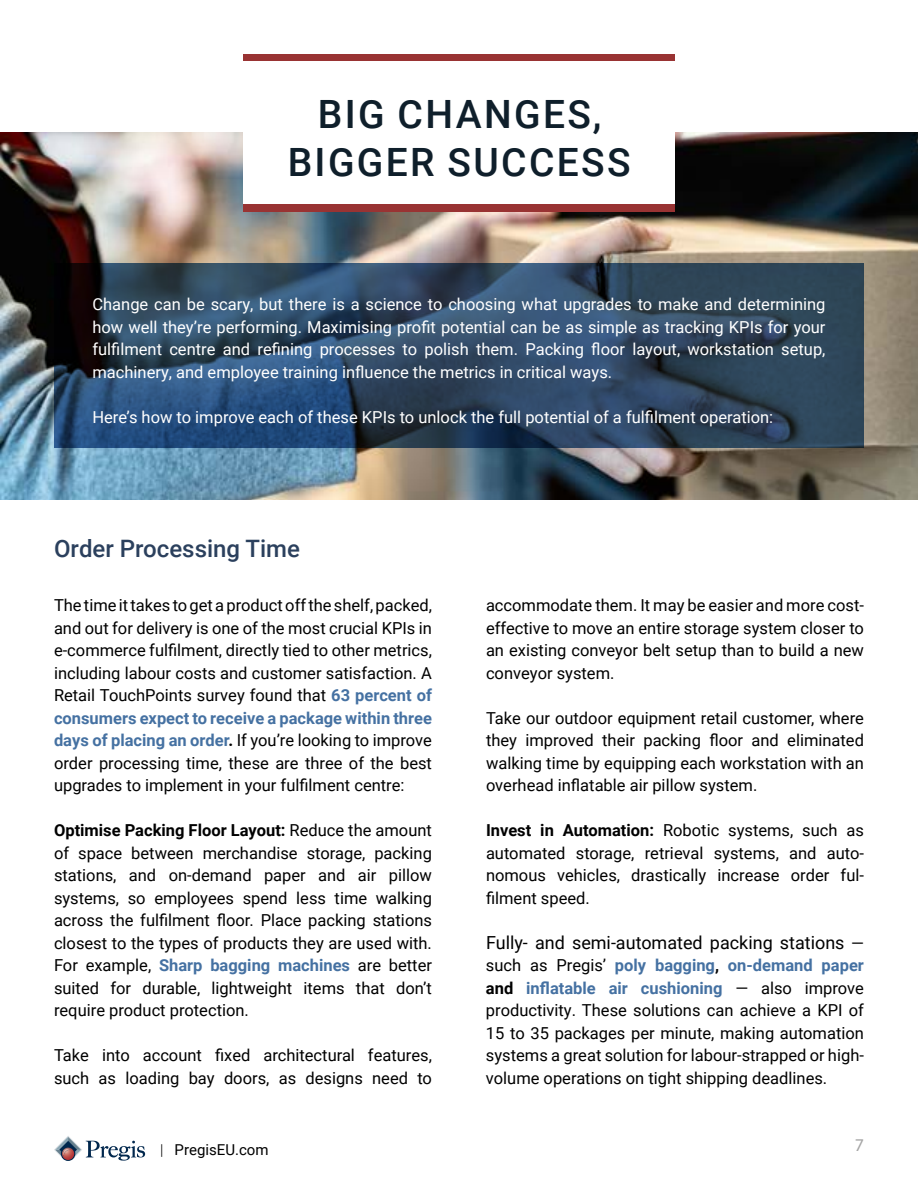
<style>
.page{position:relative;width:918px;height:1188px;background:#fff}
.page>*{position:absolute;margin:0;border:0;box-sizing:border-box;transform-origin:0 0}
.t1{font:500 39px/48px "Roboto";letter-spacing:.06em;color:#0f1f2b;text-align:center}
.t2{font:500 24px "Roboto";color:#2b405d}
.t3{font:18px "Roboto";color:#000}
.t4{font:18px "Myriad Pro";color:#a5a5a5}
.t5{font:16.5px/22.5px "Roboto";color:#000;text-align:justify}
.t6{font:16.5px/22.5px "Roboto";color:#fff;text-align:justify}
.t7{font:15px "Roboto";color:#000}
.s1{font-weight:700;color:#4571a2}
.s2{font-weight:700}
.s3{font-weight:300}
.s4{font-size:16.5px}
</style>
<div class="page">
<img style="left:0;top:133px;width:918px;height:367px">
<svg style="left:54px;top:264px;width:810px;height:184px;background:#2c4560"></svg>
<div style="left:243px;top:54px;width:432px;height:158px;background:#933"></div>
<div style="left:243px;top:62px;width:432px;height:142px;background:#fff"></div>
<svg style="left:54px;top:1136px;width:91px;height:25px"></svg>
<h1 class="t1" style="left:288px;top:89px;width:344px">BIG CHANGES,<br>BIGGER SUCCESS</h1>
<p class="t6" style="left:92px;top:292px;width:735px">Change can be scary, but there is a science to choosing what upgrades to make and determining how well they’re performing. Maximising profit potential can be as simple as tracking KPIs for your fulfilment centre and refining processes to polish them. Packing floor layout, workstation setup, machinery, and employee training influence the metrics in critical ways.</p>
<p class="t6" style="left:92px;top:405px;width:682px">Here’s how to improve each of these KPIs to unlock the full potential of a fulfilment operation:</p>
<h2 class="t2" style="left:54px;top:532px;width:247px">Order Processing Time</h2>
<p class="t5" style="left:54px;top:594px;width:380px">The time it takes to get a product off the shelf, packed, and out for delivery is one of the most crucial KPIs in e-commerce fulfilment, directly tied to other metrics, including labour costs and customer satisfaction. A Retail TouchPoints survey found that <span class="s1">63 percent of consumers expect to receive a package within three days of placing an order</span><span class="s2">.</span> If you’re looking to improve order processing time, these are three of the best upgrades to implement in your fulfilment centre:</p>
<p class="t5" style="left:54px;top:819px;width:380px"><span class="s2">Optimise Packing Floor Layout:</span> Reduce the amount of space between merchandise storage, packing stations, and on-demand paper and air pillow systems, so employees spend less time walking across the fulfilment floor. Place packing stations closest to the types of products they are used with.<br>For example, <span class="s1">Sharp bagging machines</span> are better suited for durable, lightweight items that don’t require product protection.</p>
<p class="t5" style="left:54px;top:1044px;width:380px">Take into account fixed architectural features, such as loading bay doors, as designs need to</p>
<p class="t7" style="left:160px;top:1140px;width:110px"><span class="s3">|</span> PregisEU.com</p>
<p class="t5" style="left:486px;top:594px;width:380px">accommodate them. It may be easier and more cost&shy;effective to move an entire storage system closer to an existing conveyor belt setup than to build a new conveyor system.</p>
<p class="t5" style="left:486px;top:706px;width:380px">Take our outdoor equipment retail customer, where they improved their packing floor and eliminated walking time by equipping each workstation with an overhead inflatable air pillow system.</p>
<p class="t5" style="left:486px;top:819px;width:380px"><span class="s2">Invest in Automation:</span> Robotic systems, such as automated storage, retrieval systems, and auto&shy;nomous vehicles, drastically increase order ful&shy;filment speed.</p>
<p class="t3" style="left:486px;top:930px;width:380px">Fully- and semi-automated packing stations <span class="s4">—</span></p>
<p class="t5" style="left:486px;top:954px;width:380px">such as Pregis’ <span class="s1">poly bagging</span><span class="s2">,</span> <span class="s1">on-demand paper </span><span class="s2">and</span> <span class="s1">inflatable air cushioning</span> — also improve productivity. These solutions can achieve a KPI of 15 to 35 packages per minute, making automation systems a great solution for labour-strapped or high&shy;volume operations on tight shipping deadlines.</p>
<p class="t4" style="left:855px;top:1134px;width:11px">7</p>
</div>
